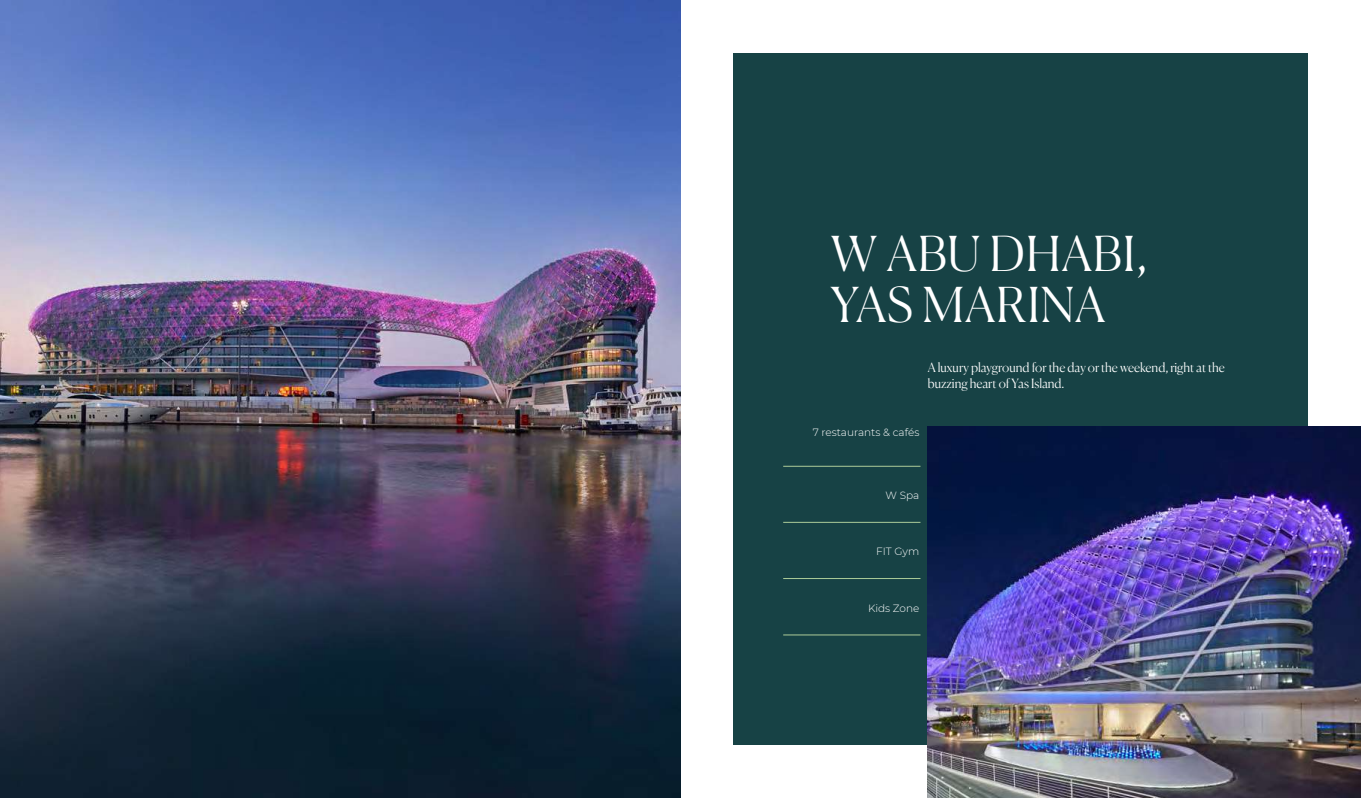
<style>
.page{position:relative;width:1361px;height:798px;background:#fff}
.page>*{position:absolute;margin:0;border:0;box-sizing:border-box;transform-origin:0 0}
.t1{font:300 48px/51px "Canela";letter-spacing:.02em;color:#fff}
.t2{font:300 12.75px/16px "Canela";letter-spacing:-.005em;color:#fff}
.t3{font:300 10.5px "Montserrat";color:#fff}
</style>
<div class="page">
<img style="left:0;top:0;width:680px;height:797px">
<div style="left:733px;top:53px;width:575px;height:691px;background:#174245"></div>
<img style="left:928px;top:426px;width:433px;height:371px">
<hr style="left:783px;top:466px;width:137px;height:1px;background:#adcc99">
<hr style="left:783px;top:522px;width:137px;height:1px;background:#adcc99">
<hr style="left:783px;top:578px;width:137px;height:1px;background:#adcc99">
<hr style="left:783px;top:634px;width:137px;height:1px;background:#adcc99">
<h1 class="t1" style="left:831px;top:224px;width:318px">W ABU DHABI,<br>YAS MARINA</h1>
<p class="t2" style="left:928px;top:358px;width:299px">A luxury playground for the day or the weekend, right at the buzzing heart of Yas Island.</p>
<p class="t3" style="left:812px;top:425px;width:108px">7 restaurants &amp; cafés</p>
<p class="t3" style="left:885px;top:488px;width:35px">W Spa</p>
<p class="t3" style="left:876px;top:544px;width:45px">FIT Gym</p>
<p class="t3" style="left:868px;top:600px;width:53px">Kids Zone</p>
</div>
